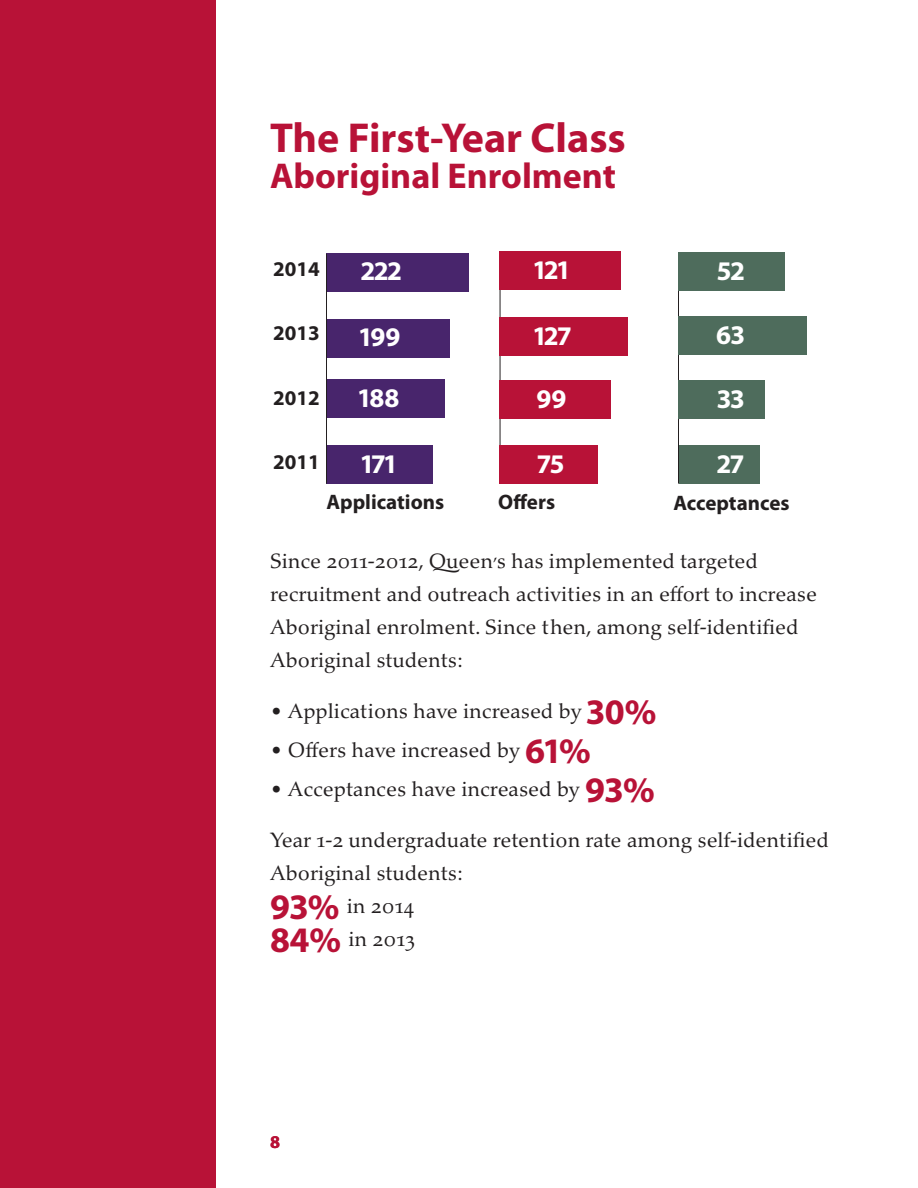
<style>
.page{position:relative;width:918px;height:1188px;background:#fff}
.page>*{position:absolute;margin:0;border:0;box-sizing:border-box;transform-origin:0 0}
.t1{font:700 42px "Myriad Pro";color:#b81237}
.t2{font:700 36px "Myriad Pro";color:#b81237}
.t3{font:700 27px "Myriad Pro";letter-spacing:.01em;color:#fff}
.t4{font:21px/33px "Palatino Nova";color:#231f20}
.t5{font:700 21px "Myriad Pro";color:#231f20}
.t6{font:700 18px "Myriad Pro";color:#b81237}
.s1{font-family:"Queens Nova"}
.s2{font-family:"Myriad Pro";font-weight:700;font-size:36px;color:#b81237}
</style>
<div class="page">
<div style="left:0;top:0;width:216px;height:1188px;background:#b81237"></div>
<div style="left:327px;top:445px;width:106px;height:39px;background:#48256c"></div>
<div style="left:327px;top:379px;width:118px;height:39px;background:#48256c"></div>
<div style="left:327px;top:320px;width:123px;height:38px;background:#48256c"></div>
<hr style="left:500px;top:252px;width:1px;height:232px;background:#231f20">
<hr style="left:678px;top:253px;width:1px;height:231px;background:#231f20">
<div style="left:499px;top:446px;width:99px;height:38px;background:#b81237"></div>
<div style="left:326px;top:254px;width:143px;height:38px;background:#48256c"></div>
<hr style="left:326px;top:254px;width:1px;height:229px;background:#231f20">
<div style="left:500px;top:380px;width:111px;height:39px;background:#b81237"></div>
<div style="left:500px;top:317px;width:128px;height:39px;background:#b81237"></div>
<div style="left:500px;top:251px;width:121px;height:39px;background:#b81237"></div>
<div style="left:679px;top:445px;width:80px;height:39px;background:#4e6c5c"></div>
<div style="left:678px;top:380px;width:87px;height:39px;background:#4e6c5c"></div>
<div style="left:679px;top:316px;width:128px;height:40px;background:#4e6c5c"></div>
<div style="left:678px;top:252px;width:107px;height:39px;background:#4e6c5c"></div>
<h1 class="t1" style="left:270px;top:122px;width:357px">The First-Year Class</h1>
<h1 class="t2" style="left:270px;top:162px;width:347px">Aboriginal Enrolment</h1>
<p class="t5" style="left:273px;top:261px;width:48px">2014</p>
<p class="t3" style="left:361px;top:261px;width:41px">222</p>
<p class="t3" style="left:534px;top:260px;width:35px">121</p>
<p class="t3" style="left:717px;top:260px;width:28px">52</p>
<p class="t5" style="left:273px;top:325px;width:48px">2013</p>
<p class="t3" style="left:360px;top:327px;width:42px">199</p>
<p class="t3" style="left:535px;top:326px;width:38px">127</p>
<p class="t3" style="left:716px;top:325px;width:30px">63</p>
<p class="t5" style="left:273px;top:390px;width:48px">2012</p>
<p class="t3" style="left:359px;top:388px;width:42px">188</p>
<p class="t3" style="left:536px;top:389px;width:32px">99</p>
<p class="t3" style="left:717px;top:389px;width:28px">33</p>
<p class="t5" style="left:273px;top:454px;width:48px">2011</p>
<p class="t3" style="left:362px;top:453px;width:35px">171</p>
<p class="t3" style="left:538px;top:454px;width:28px">75</p>
<p class="t3" style="left:718px;top:454px;width:27px">27</p>
<p class="t5" style="left:327px;top:494px;width:119px">Applications</p>
<p class="t5" style="left:498px;top:494px;width:58px">Offers</p>
<p class="t5" style="left:673px;top:495px;width:118px">Acceptances</p>
<p class="t4" style="left:270px;top:547px;width:548px">Since 2011-2012, <span class="s1">Queen’s</span> has implemented targeted recruitment and outreach activities in an effort to increase Aboriginal enrolment. Since then, among self-identified Aboriginal students:</p>
<p class="t4" style="left:270px;top:697px;width:388px">• Applications have increased by <span class="s2">30%</span></p>
<p class="t4" style="left:270px;top:736px;width:322px">• Offers have increased by <span class="s2">61%</span></p>
<p class="t4" style="left:270px;top:775px;width:386px">• Acceptances have increased by <span class="s2">93%</span></p>
<p class="t4" style="left:270px;top:826px;width:560px">Year 1-2 undergraduate retention rate among self-identified<br>Aboriginal students:<br><span class="s2">93%</span> in 2014<br><span class="s2">84%</span> in 2013</p>
<p class="t6" style="left:270px;top:1135px;width:11px">8</p>
</div>
